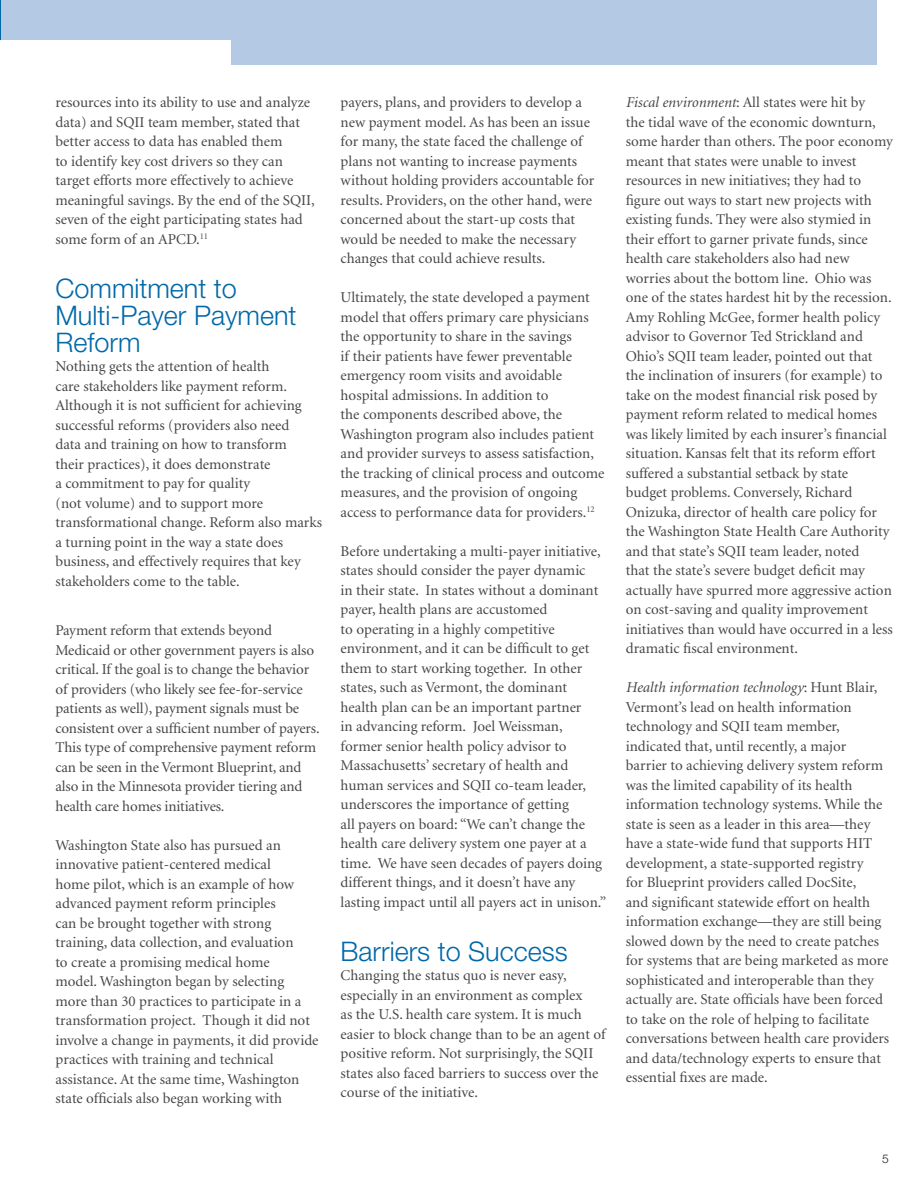
<style>
.page{position:relative;width:918px;height:1188px;background:#fff}
.page>*{position:absolute;margin:0;border:0;box-sizing:border-box;transform-origin:0 0}
.Main_sub{font:300 27px/27px "Helvetica Neue LT Std";color:#0068a9}
.body{font:15px/19.5px "Minion";color:#454647}
.t1{font:300 12px "Helvetica Neue LT Std";color:#231f20}
.s1{font-style:italic}
</style>
<div class="page">
<div style="left:1px;top:0;width:859px;height:40px;background:#b4c9e3"></div>
<hr style="left:0;top:0;width:1px;height:40px;background:#0068a9">
<div style="left:231px;top:0;width:646px;height:64px;background:#b4c9e3"></div>
<p class="body" style="left:56px;top:93px;width:261px">resources into its ability to use and analyze data) and SQII team member, stated that better access to data has enabled them<br>to identify key cost drivers so they can target efforts more effectively to achieve meaningful savings. By the end of the SQII, seven of the eight participating states had some form of an APCD.<sup>11</sup></p>
<p class="Main_sub" style="left:56px;top:274px;width:243px">Commitment to<br>Multi-Payer Payment<br>Reform</p>
<p class="body" style="left:56px;top:357px;width:268px">Nothing gets the attention of health<br>care stakeholders like payment reform.<br>Although it is not sufficient for achieving successful reforms (providers also need<br>data and training on how to transform<br>their practices), it does demonstrate<br>a commitment to pay for quality<br>(not volume) and to support more transformational change. Reform also marks a turning point in the way a state does business, and effectively requires that key stakeholders come to the table.</p>
<p class="body" style="left:56px;top:621px;width:266px">Payment reform that extends beyond Medicaid or other government payers is also critical. If the goal is to change the behavior of providers (who likely see fee-for-service patients as well), payment signals must be consistent over a sufficient number of payers.<br>This type of comprehensive payment reform can be seen in the Vermont Blueprint, and also in the Minnesota provider tiering and health care homes initiatives.</p>
<p class="body" style="left:56px;top:836px;width:265px">Washington State also has pursued an innovative patient-centered medical<br>home pilot, which is an example of how advanced payment reform principles<br>can be brought together with strong training, data collection, and evaluation<br>to create a promising medical home<br>model. Washington began by selecting more than 30 practices to participate in a transformation project. Though it did not involve a change in payments, it did provide practices with training and technical assistance. At the same time, Washington state officials also began working with</p>
<p class="body" style="left:341px;top:93px;width:255px">payers, plans, and providers to develop a new payment model. As has been an issue for many, the state faced the challenge of plans not wanting to increase payments without holding providers accountable for results. Providers, on the other hand, were concerned about the start-up costs that would be needed to make the necessary changes that could achieve results.</p>
<p class="body" style="left:341px;top:288px;width:265px">Ultimately, the state developed a payment model that offers primary care physicians the opportunity to share in the savings<br>if their patients have fewer preventable emergency room visits and avoidable hospital admissions. In addition to<br>the components described above, the Washington program also includes patient and provider surveys to assess satisfaction, the tracking of clinical process and outcome measures, and the provision of ongoing access to performance data for providers.<sup>12</sup></p>
<p class="body" style="left:341px;top:542px;width:267px">Before undertaking a multi-payer initiative, states should consider the payer dynamic<br>in their state. In states without a dominant payer, health plans are accustomed<br>to operating in a highly competitive environment, and it can be difficult to get them to start working together. In other states, such as Vermont, the dominant health plan can be an important partner<br>in advancing reform. Joel Weissman, former senior health policy advisor to Massachusetts’ secretary of health and human services and SQII co-team leader, underscores the importance of getting<br>all payers on board: “We can’t change the health care delivery system one payer at a time. We have seen decades of payers doing different things, and it doesn’t have any lasting impact until all payers act in unison.”</p>
<p class="Main_sub" style="left:341px;top:937px;width:229px">Barriers to Success</p>
<p class="body" style="left:341px;top:966px;width:266px">Changing the status quo is never easy, especially in an environment as complex<br>as the U.S. health care system. It is much easier to block change than to be an agent of positive reform. Not surprisingly, the SQII states also faced barriers to success over the course of the initiative.</p>
<p class="body" style="left:626px;top:93px;width:269px"><span class="s1">Fiscal environment</span>: All states were hit by<br>the tidal wave of the economic downturn, some harder than others. The poor economy meant that states were unable to invest resources in new initiatives; they had to figure out ways to start new projects with existing funds. They were also stymied in their effort to garner private funds, since health care stakeholders also had new worries about the bottom line. Ohio was one of the states hardest hit by the recession.<br>Amy Rohling McGee, former health policy advisor to Governor Ted Strickland and Ohio’s SQII team leader, pointed out that the inclination of insurers (for example) to take on the modest financial risk posed by payment reform related to medical homes was likely limited by each insurer’s financial situation. Kansas felt that its reform effort suffered a substantial setback by state budget problems. Conversely, Richard Onizuka, director of health care policy for the Washington State Health Care Authority and that state’s SQII team leader, noted<br>that the state’s severe budget deficit may actually have spurred more aggressive action on cost-saving and quality improvement initiatives than would have occurred in a less dramatic fiscal environment.</p>
<p class="body" style="left:626px;top:678px;width:265px"><span class="s1">Health information technology</span>: Hunt Blair, Vermont’s lead on health information technology and SQII team member, indicated that, until recently, a major barrier to achieving delivery system reform was the limited capability of its health information technology systems. While the state is seen as a leader in this area—they have a state-wide fund that supports HIT development, a state-supported registry<br>for Blueprint providers called DocSite,<br>and significant statewide effort on health information exchange—they are still being slowed down by the need to create patches for systems that are being marketed as more sophisticated and interoperable than they actually are. State officials have been forced to take on the role of helping to facilitate conversations between health care providers and data/technology experts to ensure that essential fixes are made.</p>
<p class="t1" style="left:882px;top:1152px;width:8px">5</p>
</div>
